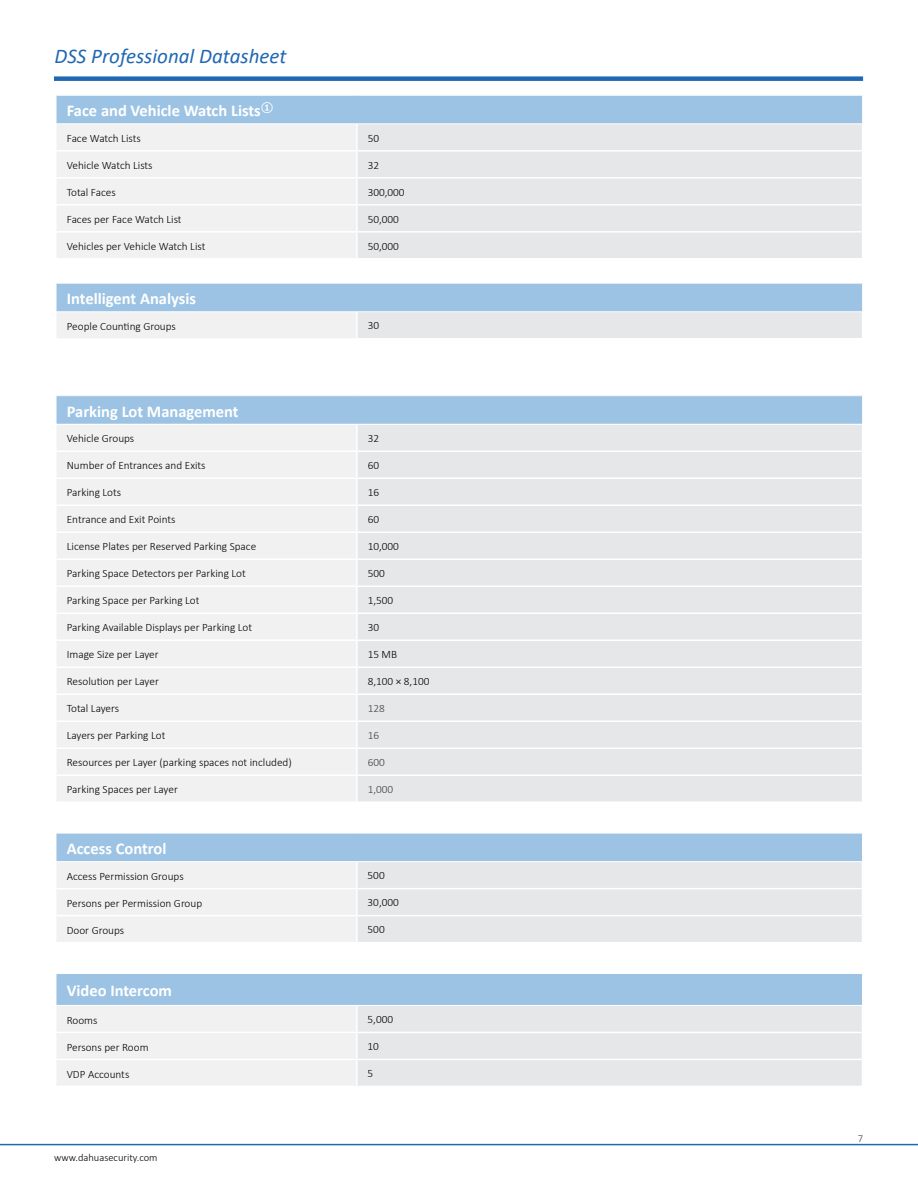
<style>
.page{position:relative;width:918px;height:1188px;background:#fff}
.page>*{position:absolute;margin:0;border:0;box-sizing:border-box;transform-origin:0 0}
.t1{font:italic 21px "Calibri";color:#2068b3}
.t2{font:700 16.5px "Calibri";color:#fff}
.t3{font:300 11.25px "Calibri";color:#000}
.t4{font:300 11.25px "Calibri";color:#403f41}
.t5{font:300 10.5px "Calibri";color:#000}
.t6{font:300 10.5px "Calibri";color:#403f41}
</style>
<div class="page">
<div style="left:54px;top:76px;width:809px;height:5px;background:#2068b3"></div>
<hr style="left:0;top:1144px;width:918px;height:1px;background:#2068b3">
<div style="left:56px;top:396px;width:807px;height:28px;background:#9cc3e4"></div>
<div style="left:57px;top:425px;width:299px;height:376px;background:#f1f1f2"></div>
<div style="left:358px;top:425px;width:504px;height:376px;background:#e6e7e8"></div>
<hr style="left:56px;top:450px;width:301px;height:2px;background:#fff">
<hr style="left:357px;top:450px;width:506px;height:2px;background:#fff">
<hr style="left:56px;top:477px;width:301px;height:2px;background:#fff">
<hr style="left:357px;top:477px;width:506px;height:2px;background:#fff">
<hr style="left:56px;top:504px;width:301px;height:2px;background:#fff">
<hr style="left:357px;top:504px;width:506px;height:2px;background:#fff">
<hr style="left:56px;top:531px;width:301px;height:2px;background:#fff">
<hr style="left:357px;top:531px;width:506px;height:2px;background:#fff">
<hr style="left:56px;top:558px;width:301px;height:2px;background:#fff">
<hr style="left:357px;top:558px;width:506px;height:2px;background:#fff">
<hr style="left:56px;top:585px;width:301px;height:2px;background:#fff">
<hr style="left:357px;top:585px;width:506px;height:2px;background:#fff">
<hr style="left:56px;top:612px;width:301px;height:2px;background:#fff">
<hr style="left:357px;top:612px;width:506px;height:2px;background:#fff">
<hr style="left:56px;top:639px;width:301px;height:2px;background:#fff">
<hr style="left:357px;top:639px;width:506px;height:2px;background:#fff">
<hr style="left:56px;top:666px;width:301px;height:2px;background:#fff">
<hr style="left:357px;top:666px;width:506px;height:2px;background:#fff">
<hr style="left:56px;top:693px;width:301px;height:2px;background:#fff">
<hr style="left:357px;top:693px;width:506px;height:2px;background:#fff">
<hr style="left:56px;top:720px;width:301px;height:2px;background:#fff">
<hr style="left:357px;top:720px;width:506px;height:2px;background:#fff">
<hr style="left:56px;top:747px;width:301px;height:2px;background:#fff">
<hr style="left:357px;top:747px;width:506px;height:2px;background:#fff">
<hr style="left:56px;top:774px;width:301px;height:2px;background:#fff">
<hr style="left:357px;top:774px;width:506px;height:2px;background:#fff">
<svg style="left:862px;top:396px;width:1px;height:28px"></svg>
<svg style="left:56px;top:396px;width:1px;height:28px"></svg>
<svg style="left:56px;top:833px;width:807px;height:109px"></svg>
<div style="left:56px;top:973px;width:807px;height:32px;background:#9cc3e4"></div>
<hr style="left:862px;top:974px;width:1px;height:31px;background:#fff">
<svg style="left:57px;top:1006px;width:805px;height:80px"></svg>
<hr style="left:56px;top:973px;width:301px;height:1px;background:#fff">
<hr style="left:357px;top:973px;width:506px;height:1px;background:#fff">
<div style="left:56px;top:283px;width:807px;height:29px;background:#9cc3e4"></div>
<div style="left:56px;top:312px;width:301px;height:27px;background:#f1f1f2"></div>
<div style="left:357px;top:312px;width:506px;height:27px;background:#e6e7e8"></div>
<hr style="left:356px;top:312px;width:2px;height:26px;background:#fff">
<svg style="left:862px;top:284px;width:1px;height:54px"></svg>
<hr style="left:356px;top:338px;width:507px;height:1px;background:#fff">
<hr style="left:56px;top:338px;width:300px;height:1px;background:#fff">
<hr style="left:56px;top:283px;width:301px;height:1px;background:#fff">
<hr style="left:357px;top:283px;width:506px;height:1px;background:#fff">
<hr style="left:56px;top:311px;width:301px;height:1px;background:#fff">
<hr style="left:357px;top:311px;width:506px;height:1px;background:#fff">
<svg style="left:56px;top:283px;width:1px;height:29px"></svg>
<div style="left:56px;top:95px;width:807px;height:29px;background:#9cc3e4"></div>
<div style="left:358px;top:125px;width:504px;height:133px;background:#e6e7e8"></div>
<hr style="left:357px;top:177px;width:506px;height:2px;background:#fff">
<hr style="left:357px;top:204px;width:506px;height:2px;background:#fff">
<hr style="left:357px;top:231px;width:506px;height:2px;background:#fff">
<hr style="left:357px;top:150px;width:506px;height:2px;background:#fff">
<svg style="left:862px;top:96px;width:1px;height:28px"></svg>
<hr style="left:357px;top:95px;width:506px;height:1px;background:#fff">
<svg style="left:56px;top:95px;width:301px;height:163px"></svg>
<h1 class="t1" style="left:55px;top:41px;width:233px">DSS Professional Datasheet</h1>
<h2 class="t2" style="left:67px;top:99px;width:208px">Face and Vehicle Watch Lists<sup>①</sup></h2>
<p class="t3" style="left:67px;top:131px;width:75px">Face Watch Lists</p>
<p class="t3" style="left:368px;top:131px;width:13px">50</p>
<p class="t3" style="left:67px;top:158px;width:87px">Vehicle Watch Lists</p>
<p class="t3" style="left:368px;top:158px;width:13px">32</p>
<p class="t3" style="left:67px;top:185px;width:51px">Total Faces</p>
<p class="t3" style="left:368px;top:185px;width:38px">300,000</p>
<p class="t3" style="left:67px;top:212px;width:116px">Faces per Face Watch List</p>
<p class="t3" style="left:368px;top:212px;width:33px">50,000</p>
<p class="t3" style="left:67px;top:239px;width:140px">Vehicles per Vehicle Watch List</p>
<p class="t3" style="left:368px;top:239px;width:33px">50,000</p>
<h2 class="t2" style="left:67px;top:287px;width:131px">Intelligent Analysis</h2>
<p class="t3" style="left:67px;top:319px;width:111px">People Counting Groups</p>
<p class="t3" style="left:368px;top:319px;width:13px">30</p>
<h2 class="t2" style="left:67px;top:400px;width:173px">Parking Lot Management</h2>
<p class="t3" style="left:67px;top:432px;width:69px">Vehicle Groups</p>
<p class="t3" style="left:368px;top:431px;width:13px">32</p>
<p class="t3" style="left:67px;top:459px;width:140px">Number of Entrances and Exits</p>
<p class="t3" style="left:368px;top:458px;width:13px">60</p>
<p class="t3" style="left:67px;top:486px;width:56px">Parking Lots</p>
<p class="t3" style="left:368px;top:485px;width:13px">16</p>
<p class="t3" style="left:67px;top:513px;width:110px">Entrance and Exit Points</p>
<p class="t3" style="left:368px;top:512px;width:13px">60</p>
<p class="t3" style="left:67px;top:540px;width:191px">License Plates per Reserved Parking Space</p>
<p class="t3" style="left:368px;top:539px;width:33px">10,000</p>
<p class="t3" style="left:67px;top:567px;width:180px">Parking Space Detectors per Parking Lot</p>
<p class="t3" style="left:368px;top:566px;width:19px">500</p>
<p class="t3" style="left:67px;top:594px;width:134px">Parking Space per Parking Lot</p>
<p class="t3" style="left:368px;top:593px;width:27px">1,500</p>
<p class="t3" style="left:67px;top:621px;width:187px">Parking Available Displays per Parking Lot</p>
<p class="t3" style="left:368px;top:620px;width:13px">30</p>
<p class="t3" style="left:67px;top:648px;width:93px">Image Size per Layer</p>
<p class="t3" style="left:368px;top:647px;width:31px">15 MB</p>
<p class="t3" style="left:67px;top:675px;width:94px">Resolution per Layer</p>
<p class="t3" style="left:368px;top:674px;width:63px">8,100 × 8,100</p>
<p class="t3" style="left:67px;top:702px;width:54px">Total Layers</p>
<p class="t4" style="left:368px;top:701px;width:19px">128</p>
<p class="t3" style="left:67px;top:729px;width:100px">Layers per Parking Lot</p>
<p class="t4" style="left:368px;top:728px;width:13px">16</p>
<p class="t3" style="left:67px;top:756px;width:227px">Resources per Layer (parking spaces not included)</p>
<p class="t4" style="left:368px;top:755px;width:19px">600</p>
<p class="t3" style="left:67px;top:783px;width:113px">Parking Spaces per Layer</p>
<p class="t4" style="left:368px;top:782px;width:27px">1,000</p>
<h2 class="t2" style="left:67px;top:837px;width:101px">Access Control</h2>
<p class="t3" style="left:67px;top:869px;width:119px">Access Permission Groups</p>
<p class="t3" style="left:368px;top:869px;width:19px">500</p>
<p class="t3" style="left:67px;top:896px;width:137px">Persons per Permission Group</p>
<p class="t3" style="left:368px;top:896px;width:33px">30,000</p>
<p class="t3" style="left:67px;top:923px;width:59px">Door Groups</p>
<p class="t3" style="left:368px;top:923px;width:19px">500</p>
<h2 class="t2" style="left:67px;top:979px;width:107px">Video Intercom</h2>
<p class="t3" style="left:67px;top:1013px;width:32px">Rooms</p>
<p class="t3" style="left:368px;top:1012px;width:27px">5,000</p>
<p class="t3" style="left:67px;top:1040px;width:83px">Persons per Room</p>
<p class="t3" style="left:368px;top:1039px;width:13px">10</p>
<p class="t3" style="left:67px;top:1067px;width:64px">VDP Accounts</p>
<p class="t3" style="left:368px;top:1066px;width:7px">5</p>
<p class="t5" style="left:54px;top:1151px;width:105px">www.dahuasecurity.com</p>
<p class="t6" style="left:858px;top:1132px;width:7px">7</p>
</div>
